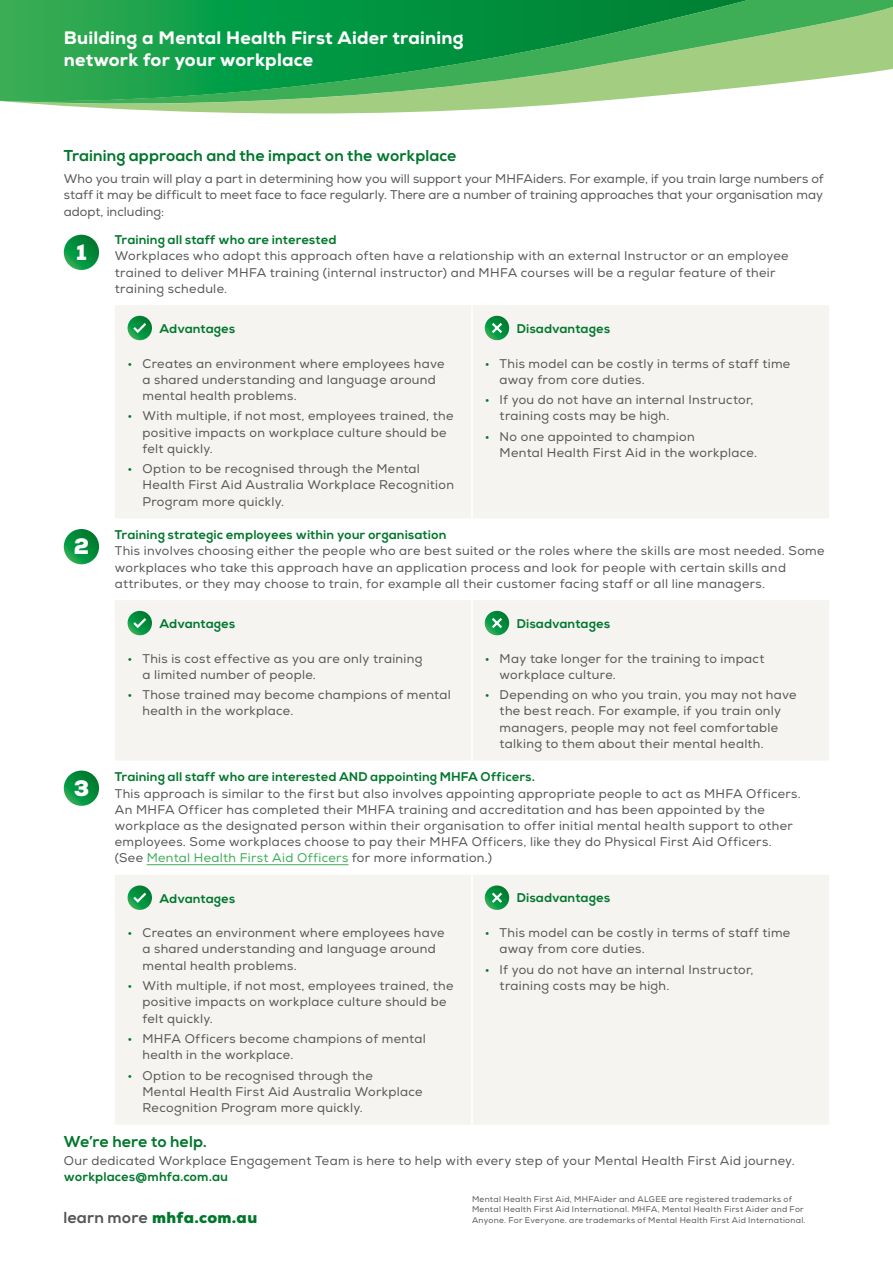
<style>
.page{position:relative;width:893px;height:1263px;background:#fff}
.page>*{position:absolute;margin:0;border:0;box-sizing:border-box;transform-origin:0 0}
.t1{font:900 22.35px "Nexa";color:#fff}
.t2{font:800 18px/21px "Nexa";letter-spacing:.015em;color:#fff}
.t3{font:900 15.9px "Nexa";letter-spacing:.02em;color:#00772c}
.t4{font:700 15.75px "Nexa";letter-spacing:.02em;color:#00772c}
.t5{font:12.6px/16.2px "Nexa";letter-spacing:.025em;color:#555756}
.t6{font:700 12.6px "Nexa";letter-spacing:.03em;color:#00772c}
.t7{font:8.25px/10.5px "Nexa";letter-spacing:.04em;color:#555756}
.s1{color:#00772c}
.s2{color:#3dae56}
.s3{font-weight:700;color:#555756}
</style>
<div class="page">
<svg style="left:0;top:0;width:893px;height:113px;background:#51b469"></svg>
<hr style="left:147px;top:864px;width:201px;height:1px;background:#3dae56">
<div style="left:115px;top:305px;width:714px;height:213px;background:#f5f4f1"></div>
<hr style="left:471px;top:348px;width:2px;height:170px;background:#fff">
<hr style="left:471px;top:305px;width:2px;height:43px;background:#fff">
<svg style="left:128px;top:316px;width:24px;height:24px"></svg>
<svg style="left:133px;top:323px;width:13px;height:10px"></svg>
<svg style="left:485px;top:316px;width:24px;height:24px"></svg>
<svg style="left:489px;top:320px;width:15px;height:15px"></svg>
<div style="left:115px;top:600px;width:714px;height:160px;background:#f5f4f1"></div>
<hr style="left:471px;top:600px;width:2px;height:43px;background:#fff">
<hr style="left:471px;top:643px;width:2px;height:118px;background:#fff">
<svg style="left:128px;top:611px;width:24px;height:24px"></svg>
<svg style="left:133px;top:618px;width:13px;height:10px"></svg>
<svg style="left:485px;top:611px;width:24px;height:24px"></svg>
<svg style="left:489px;top:615px;width:15px;height:16px"></svg>
<div style="left:115px;top:875px;width:714px;height:250px;background:#f5f4f1"></div>
<hr style="left:471px;top:875px;width:2px;height:43px;background:#fff">
<hr style="left:471px;top:918px;width:2px;height:207px;background:#fff">
<svg style="left:128px;top:885px;width:24px;height:25px"></svg>
<svg style="left:133px;top:893px;width:13px;height:10px"></svg>
<svg style="left:485px;top:885px;width:24px;height:25px"></svg>
<svg style="left:489px;top:890px;width:15px;height:15px"></svg>
<svg style="left:64px;top:235px;width:35px;height:35px"></svg>
<svg style="left:64px;top:529px;width:35px;height:35px"></svg>
<svg style="left:64px;top:770px;width:35px;height:36px"></svg>
<h2 class="t2" style="left:64px;top:28px;width:401px">Building a Mental Health First Aider training network for your workplace</h2>
<p class="t4" style="left:64px;top:146px;width:394px">Training approach and the impact on the workplace</p>
<p class="t5" style="left:64px;top:171px;width:761px;text-align:justify">Who you train will play a part in determining how you will support your MHFAiders. For example, if you train large numbers of staff it may be difficult to meet face to face regularly. There are a number of training approaches that your organisation may adopt, including:</p>
<h1 class="t1" style="left:76px;top:238px;width:12px">1</h1>
<p class="t6" style="left:115px;top:233px;width:223px">Training all staff who are interested</p>
<p class="t5" style="left:115px;top:248px;width:675px">Workplaces who adopt this approach often have a relationship with an external Instructor or an employee trained to deliver MHFA training (internal instructor) and MHFA courses will be a regular feature of their training schedule.</p>
<p class="t6" style="left:160px;top:322px;width:77px">Advantages</p>
<p class="t6" style="left:517px;top:321px;width:95px">Disadvantages</p>
<p class="t5" style="left:142px;top:355px;width:304px;text-indent:-15px"><span class="s1">•</span> Creates an environment where employees have a shared understanding and language around mental health problems.</p>
<p class="t5" style="left:142px;top:408px;width:312px;text-indent:-15px"><span class="s1">•</span> With multiple, if not most, employees trained, the positive impacts on workplace culture should be felt quickly.</p>
<p class="t5" style="left:142px;top:461px;width:313px;text-indent:-15px"><span class="s1">•</span> Option to be recognised through the Mental<br>Health First Aid Australia Workplace Recognition<br>Program more quickly.</p>
<p class="t5" style="left:500px;top:355px;width:292px;text-indent:-15px"><span class="s1">•</span> This model can be costly in terms of staff time away from core duties.</p>
<p class="t5" style="left:500px;top:392px;width:255px;text-indent:-15px"><span class="s1">•</span> If you do not have an internal Instructor, training costs may be high.</p>
<p class="t5" style="left:500px;top:429px;width:259px;text-indent:-15px"><span class="s1">•</span> No one appointed to champion<br>Mental Health First Aid in the workplace.</p>
<h1 class="t1" style="left:74px;top:532px;width:17px">2</h1>
<h1 class="t1" style="left:74px;top:774px;width:17px">3</h1>
<p class="t6" style="left:115px;top:528px;width:333px">Training strategic employees within your organisation</p>
<p class="t5" style="left:115px;top:543px;width:711px">This involves choosing either the people who are best suited or the roles where the skills are most needed. Some workplaces who take this approach have an application process and look for people with certain skills and attributes, or they may choose to train, for example all their customer facing staff or all line managers.</p>
<p class="t6" style="left:160px;top:617px;width:77px">Advantages</p>
<p class="t6" style="left:517px;top:616px;width:95px">Disadvantages</p>
<p class="t5" style="left:142px;top:650px;width:282px;text-indent:-15px"><span class="s1">•</span> This is cost effective as you are only training a limited number of people.</p>
<p class="t5" style="left:142px;top:687px;width:310px;text-indent:-15px"><span class="s1">•</span> Those trained may become champions of mental health in the workplace.</p>
<p class="t5" style="left:500px;top:650px;width:266px;text-indent:-15px"><span class="s1">•</span> May take longer for the training to impact workplace culture.</p>
<p class="t5" style="left:500px;top:687px;width:299px;text-indent:-15px"><span class="s1">•</span> Depending on who you train, you may not have the best reach. For example, if you train only managers, people may not feel comfortable talking to them about their mental health.</p>
<p class="t6" style="left:115px;top:770px;width:422px">Training all staff who are interested AND appointing MHFA Officers.</p>
<p class="t5" style="left:115px;top:785px;width:688px">This approach is similar to the first but also involves appointing appropriate people to act as MHFA Officers.<br>An MHFA Officer has completed their MHFA training and accreditation and has been appointed by the workplace as the designated person within their organisation to offer initial mental health support to other employees. Some workplaces choose to pay their MHFA Officers, like they do Physical First Aid Officers. (See <span class="s2">Mental Health First Aid Officers</span> for more information.)</p>
<p class="t6" style="left:160px;top:891px;width:77px">Advantages</p>
<p class="t6" style="left:517px;top:890px;width:95px">Disadvantages</p>
<p class="t5" style="left:142px;top:925px;width:304px;text-indent:-15px"><span class="s1">•</span> Creates an environment where employees have a shared understanding and language around mental health problems.</p>
<p class="t5" style="left:142px;top:978px;width:312px;text-indent:-15px"><span class="s1">•</span> With multiple, if not most, employees trained, the positive impacts on workplace culture should be felt quickly.</p>
<p class="t5" style="left:142px;top:1031px;width:285px;text-indent:-15px"><span class="s1">•</span> MHFA Officers become champions of mental health in the workplace.</p>
<p class="t5" style="left:142px;top:1067px;width:282px;text-indent:-15px"><span class="s1">•</span> Option to be recognised through the<br>Mental Health First Aid Australia Workplace<br>Recognition Program more quickly.</p>
<p class="t5" style="left:500px;top:925px;width:292px;text-indent:-15px"><span class="s1">•</span> This model can be costly in terms of staff time away from core duties.</p>
<p class="t5" style="left:500px;top:962px;width:255px;text-indent:-15px"><span class="s1">•</span> If you do not have an internal Instructor, training costs may be high.</p>
<p class="t4" style="left:64px;top:1132px;width:145px">We’re here to help.</p>
<p class="t5" style="left:64px;top:1153px;width:732px">Our dedicated Workplace Engagement Team is here to help with every step of your Mental Health First Aid journey.</p>
<p class="t6" style="left:64px;top:1170px;width:166px">workplaces@mhfa.com.au</p>
<p class="t3" style="left:64px;top:1207px;width:195px"><span class="s3">learn more</span> mhfa.com.au</p>
<p class="t7" style="left:472px;top:1194px;width:335px">Mental Health First Aid, MHFAider and ALGEE are registered trademarks of<br>Mental Health First Aid International. MHFA, Mental Health First Aider and For<br>Anyone. For Everyone. are trademarks of Mental Health First Aid International.</p>
</div>
